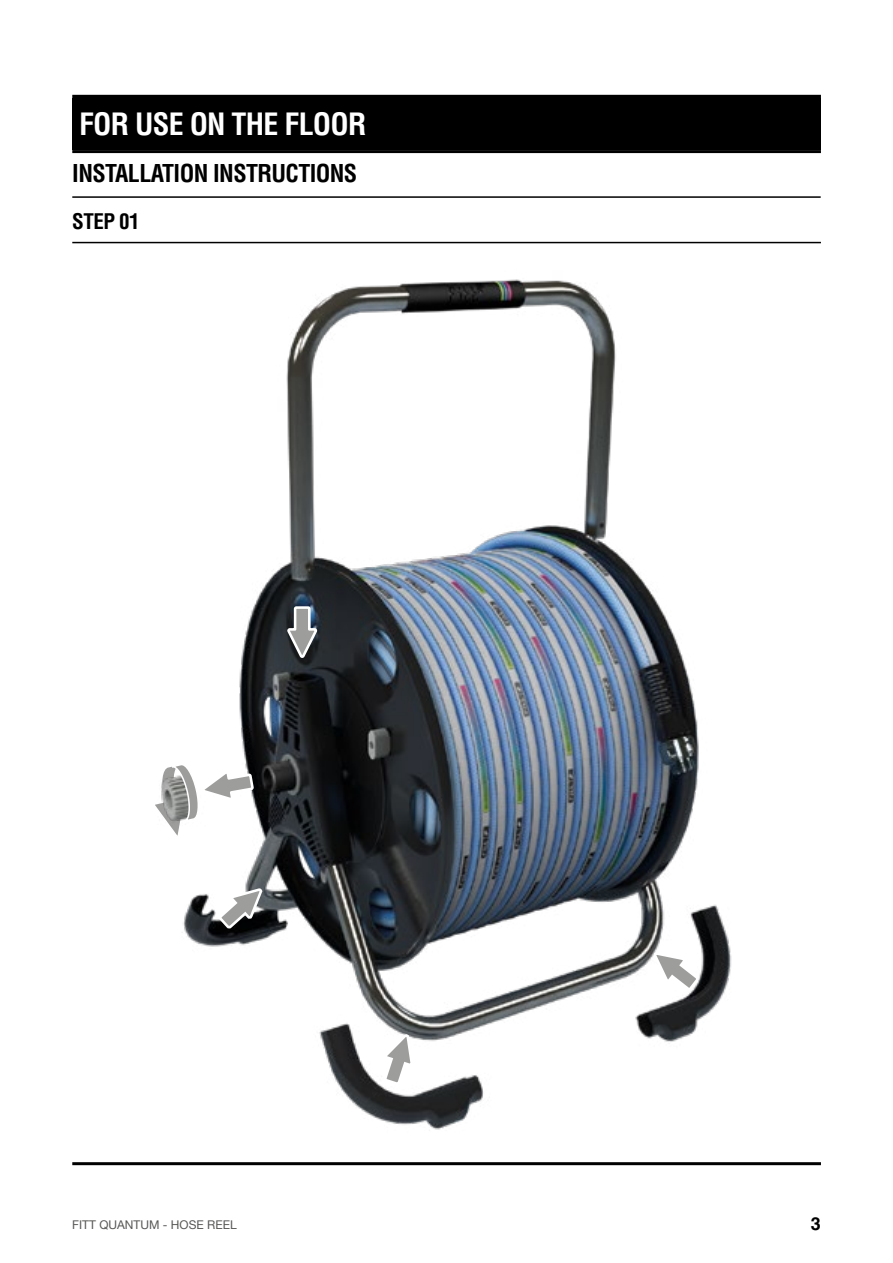
<style>
.page{position:relative;width:893px;height:1263px;background:#fff}
.page>*{position:absolute;margin:0;border:0;box-sizing:border-box;transform-origin:0 0}
.t1{font:700 condensed 30px "Helvetica LT Std";letter-spacing:-.025em;color:#fff}
.t2{font:700 condensed 24px "Helvetica LT Std";letter-spacing:-.025em;color:#000}
.t3{font:700 condensed 21px "Helvetica LT Std";letter-spacing:-.025em;color:#000}
.t4{font:700 18px "Helvetica LT Std";color:#000}
.t5{font:12px "Helvetica Neue";color:#575756}
</style>
<div class="page">
<img style="left:183px;top:279px;width:549px;height:851px">
<svg style="left:653px;top:950px;width:48px;height:43px"></svg>
<svg style="left:380px;top:1033px;width:34px;height:54px"></svg>
<svg style="left:216px;top:888px;width:48px;height:43px"></svg>
<svg style="left:285px;top:605px;width:34px;height:55px;background:#6f7478"></svg>
<div style="left:72px;top:95px;width:749px;height:6px;background:#000"></div>
<hr style="left:72px;top:150px;width:749px;height:3px;background:#000">
<hr style="left:72px;top:196px;width:749px;height:2px;background:#000">
<hr style="left:72px;top:242px;width:749px;height:1px;background:#000">
<hr style="left:72px;top:1162px;width:749px;height:3px;background:#000">
<div style="left:72px;top:99px;width:749px;height:51px;background:#000"></div>
<svg style="left:155px;top:743px;width:100px;height:96px"></svg>
<p class="t1" style="left:79px;top:105px;width:289px">FOR USE ON THE FLOOR</p>
<p class="t2" style="left:72px;top:159px;width:287px">INSTALLATION INSTRUCTIONS</p>
<p class="t3" style="left:72px;top:208px;width:69px">STEP 01</p>
<p class="t5" style="left:72px;top:1216px;width:166px">FITT QUANTUM - HOSE REEL</p>
<p class="t4" style="left:811px;top:1212px;width:12px">3</p>
</div>
